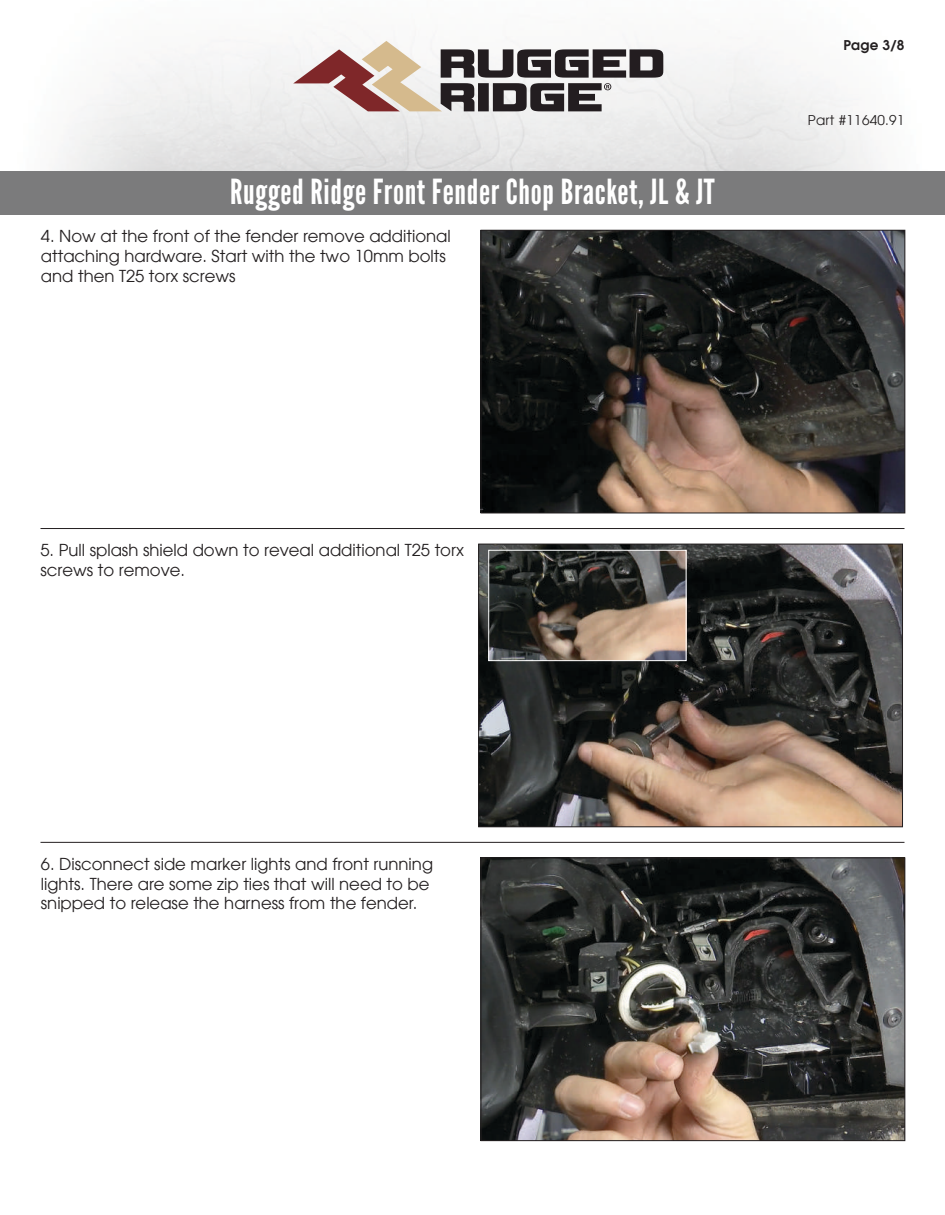
<style>
.page{position:relative;width:945px;height:1215px;background:#fff}
.page>*{position:absolute;margin:0;border:0;box-sizing:border-box;transform-origin:0 0}
.t1{font:34.5px "League Gothic";letter-spacing:.02em;color:#fff}
.t2{font:16.5px/19.8px "Avant Garde LT";color:#231f20}
.t3{font:13.5px "Avant Garde LT";letter-spacing:.02em;color:#231f20}
.t4{font:600 13.5px "Avant Garde LT";color:#231f20}
</style>
<div class="page">
<div style="left:0;top:171px;width:945px;height:44px;background:#7b7b7c"></div>
<svg style="left:293px;top:41px;width:370px;height:70px"></svg>
<hr style="left:40px;top:528px;width:864px;height:1px;background:#231f20">
<hr style="left:40px;top:842px;width:864px;height:1px;background:#231f20">
<img style="left:480px;top:546px;width:421px;height:279px">
<div style="left:478px;top:544px;width:425px;height:283px;border:1px solid #231f20"></div>
<img style="left:483px;top:232px;width:420px;height:279px">
<div style="left:481px;top:230px;width:424px;height:283px;border:1px solid #231f20"></div>
<img style="left:483px;top:860px;width:420px;height:279px">
<div style="left:481px;top:858px;width:424px;height:283px;border:1px solid #231f20"></div>
<img style="left:490px;top:552px;width:194px;height:107px">
<div style="left:488px;top:550px;width:198px;height:111px;border:1px solid #fff"></div>
<h1 class="t1" style="left:230px;top:171px;width:486px">Rugged Ridge Front Fender Chop Bracket, JL &amp; JT</h1>
<p class="t2" style="left:41px;top:226px;width:411px">4. Now at the front of the fender remove additional attaching hardware. Start with the two 10mm bolts and then T25 torx screws</p>
<p class="t4" style="left:843px;top:37px;width:63px">Page 3/8</p>
<p class="t3" style="left:808px;top:112px;width:98px">Part #11640.91</p>
<p class="t2" style="left:40px;top:540px;width:425px">5. Pull splash shield down to reveal additional T25 torx screws to remove.</p>
<p class="t2" style="left:41px;top:854px;width:394px">6. Disconnect side marker lights and front running lights. There are some zip ties that will need to be snipped to release the harness from the fender.</p>
</div>
